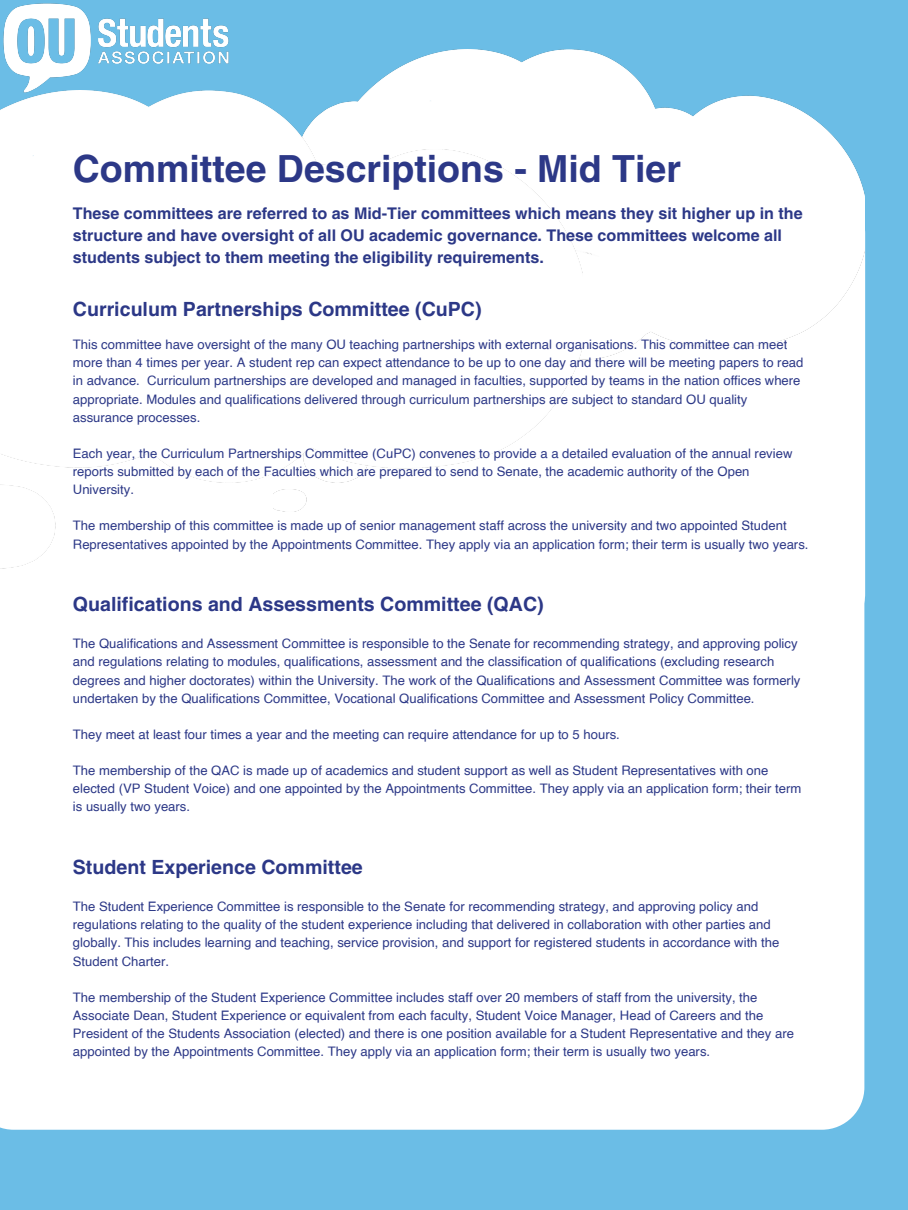
<style>
.page{position:relative;width:908px;height:1210px;background:#fff}
.page>*{position:absolute;margin:0;border:0;box-sizing:border-box;transform-origin:0 0}
.t1{font:700 37.45px "Helvetica";color:#2c3887}
.t2{font:700 19.6px "Helvetica";color:#2c3887}
.t3{font:700 16.1px/22.3px "Helvetica";color:#2c3887}
.t4{font:13.09px/18.1px "Helvetica";color:#2c3887}
</style>
<div class="page">
<div style="left:0;top:0;width:907px;height:1210px;background:#6bbde6"></div>
<img style="left:3px;top:3px;width:226px;height:88px">
<div style="left:582px;top:511px;width:282px;height:32px;background:#fff"></div>
<div style="left:0;top:543px;width:864px;height:586px;background:#fff"></div>
<img style="left:368px;top:50px;width:496px;height:461px">
<div style="left:0;top:91px;width:582px;height:585px;background:#fff"></div>
<h2 class="t1" style="left:73px;top:146px;width:609px">Committee Descriptions - Mid Tier</h2>
<p class="t3" style="left:73px;top:202px;width:731px">These committees are referred to as Mid-Tier committees which means they sit higher up in the structure and have oversight of all OU academic governance. These committees welcome all students subject to them meeting the eligibility requirements.</p>
<p class="t2" style="left:73px;top:297px;width:410px">Curriculum Partnerships Committee (CuPC)</p>
<p class="t4" style="left:73px;top:337px;width:731px">This committee have oversight of the many OU teaching partnerships with external organisations. This committee can meet more than 4 times per year. A student rep can expect attendance to be up to one day and there will be meeting papers to read in advance. Curriculum partnerships are developed and managed in faculties, supported by teams in the nation offices where appropriate. Modules and qualifications delivered through curriculum partnerships are subject to standard OU quality assurance processes.</p>
<h1 class="t4" style="left:73px;top:445px;width:720px">Each year, the Curriculum Partnerships Committee (CuPC) convenes to provide a a detailed evaluation of the annual review reports submitted by each of the Faculties which are prepared to send to Senate, the academic authority of the Open<br>University.</h1>
<h3 class="t4" style="left:73px;top:518px;width:736px">The membership of this committee is made up of senior management staff across the university and two appointed Student<br>Representatives appointed by the Appointments Committee. They apply via an application form; their term is usually two years.</h3>
<h2 class="t2" style="left:73px;top:592px;width:472px">Qualifications and Assessments Committee (QAC)</h2>
<p class="t4" style="left:73px;top:636px;width:728px">The Qualifications and Assessment Committee is responsible to the Senate for recommending strategy, and approving policy and regulations relating to modules, qualifications, assessment and the classification of qualifications (excluding research degrees and higher doctorates) within the University. The work of the Qualifications and Assessment Committee was formerly undertaken by the Qualifications Committee, Vocational Qualifications Committee and Assessment Policy Committee.</p>
<p class="t4" style="left:73px;top:726px;width:548px">They meet at least four times a year and the meeting can require attendance for up to 5 hours.</p>
<p class="t4" style="left:73px;top:762px;width:729px">The membership of the QAC is made up of academics and student support as well as Student Representatives with one elected (VP Student Voice) and one appointed by the Appointments Committee. They apply via an application form; their term is usually two years.</p>
<h2 class="t2" style="left:73px;top:855px;width:291px">Student Experience Committee</h2>
<p class="t4" style="left:73px;top:898px;width:707px">The Student Experience Committee is responsible to the Senate for recommending strategy, and approving policy and regulations relating to the quality of the student experience including that delivered in collaboration with other parties and globally. This includes learning and teaching, service provision, and support for registered students in accordance with the Student Charter.</p>
<p class="t4" style="left:73px;top:989px;width:722px">The membership of the Student Experience Committee includes staff over 20 members of staff from the university, the Associate Dean, Student Experience or equivalent from each faculty, Student Voice Manager, Head of Careers and the President of the Students Association (elected) and there is one position available for a Student Representative and they are appointed by the Appointments Committee. They apply via an application form; their term is usually two years.</p>
</div>
